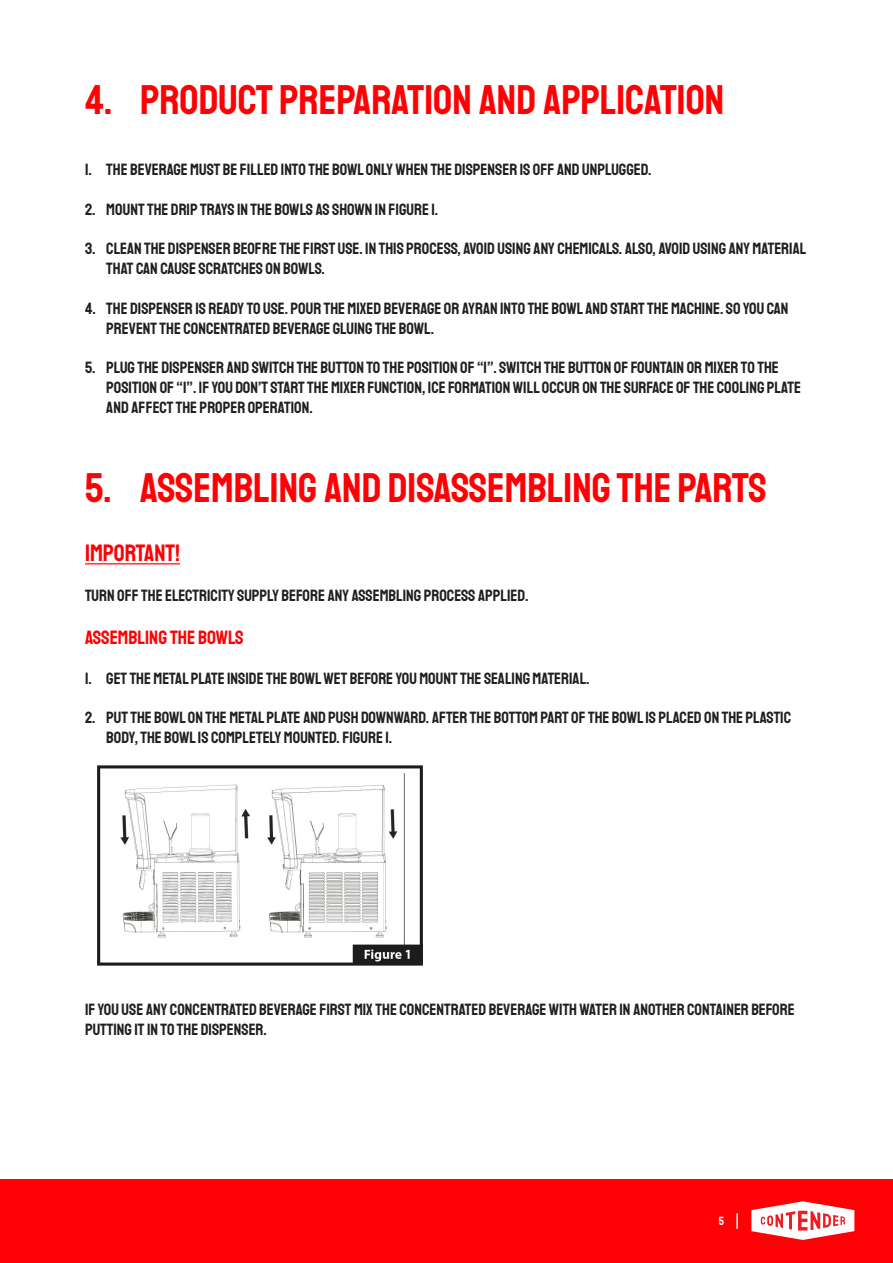
<style>
.page{position:relative;width:893px;height:1263px;background:#fff}
.page>*{position:absolute;margin:0;border:0;box-sizing:border-box;transform-origin:0 0}
.t1{font:42px "Staatliches";color:#ff0005}
.t2{font:24px "Staatliches";color:#ff0005}
.t3{font:19.5px "Staatliches";color:#ff0005}
.t4{font:16.5px/19.8px "Staatliches";color:#231f20}
.t5{font:12px "Staatliches";color:#fff}
</style>
<div class="page">
<div style="left:0;top:1179px;width:893px;height:84px;background:#ff0005"></div>
<svg style="left:751px;top:1201px;width:103px;height:39px"></svg>
<svg style="left:736px;top:1213px;width:2px;height:16px"></svg>
<hr style="left:85px;top:563px;width:95px;height:1px;background:#ff0005">
<img style="left:98px;top:765px;width:325px;height:200px">
<p class="t1" style="left:85px;top:72px;width:641px">4. PRODUCT PREPARATION AND APPLICATION</p>
<p class="t4" style="left:85px;top:159px;width:568px">1. THE BEVERAGE MUST BE FILLED INTO THE BOWL ONLY WHEN THE DISPENSER IS OFF AND UNPLUGGED.</p>
<p class="t4" style="left:85px;top:199px;width:355px">2. MOUNT THE DRIP TRAYS IN THE BOWLS AS SHOWN IN FIGURE 1.</p>
<p class="t4" style="left:106px;top:239px;width:701px;text-indent:-21px">3. CLEAN THE DISPENSER BEOFRE THE FIRST USE. IN THIS PROCESS, AVOID USING ANY CHEMICALS. ALSO, AVOID USING ANY MATERIAL<br>THAT CAN CAUSE SCRATCHES ON BOWLS.</p>
<p class="t4" style="left:106px;top:298px;width:684px;text-indent:-21px">4. THE DISPENSER IS READY TO USE. POUR THE MIXED BEVERAGE OR AYRAN INTO THE BOWL AND START THE MACHINE. SO YOU CAN<br>PREVENT THE CONCENTRATED BEVERAGE GLUING THE BOWL.</p>
<p class="t4" style="left:106px;top:357px;width:696px;text-indent:-21px">5. PLUG THE DISPENSER AND SWITCH THE BUTTON TO THE POSITION OF “1”. SWITCH THE BUTTON OF FOUNTAIN OR MIXER TO THE<br>POSITION OF “1”. IF YOU DON’T START THE MIXER FUNCTION, ICE FORMATION WILL OCCUR ON THE SURFACE OF THE COOLING PLATE<br>AND AFFECT THE PROPER OPERATION.</p>
<p class="t1" style="left:85px;top:460px;width:683px">5. ASSEMBLING AND DISASSEMBLING THE PARTS</p>
<p class="t2" style="left:85px;top:537px;width:97px">IMPORTANT!</p>
<p class="t4" style="left:85px;top:585px;width:445px">TURN OFF THE ELECTRICITY SUPPLY BEFORE ANY ASSEMBLING PROCESS APPLIED.</p>
<p class="t3" style="left:85px;top:625px;width:160px">ASSEMBLING THE BOWLS</p>
<p class="t4" style="left:85px;top:668px;width:506px">1. GET THE METAL PLATE INSIDE THE BOWL WET BEFORE YOU MOUNT THE SEALING MATERIAL.</p>
<p class="t4" style="left:106px;top:708px;width:686px;text-indent:-21px">2. PUT THE BOWL ON THE METAL PLATE AND PUSH DOWNWARD. AFTER THE BOTTOM PART OF THE BOWL IS PLACED ON THE PLASTIC<br>BODY, THE BOWL IS COMPLETELY MOUNTED. FIGURE 1.</p>
<p class="t4" style="left:85px;top:999px;width:711px">IF YOU USE ANY CONCENTRATED BEVERAGE FIRST MIX THE CONCENTRATED BEVERAGE WITH WATER IN ANOTHER CONTAINER BEFORE<br>PUTTING IT IN TO THE DISPENSER.</p>
<p class="t5" style="left:719px;top:1213px;width:7px">5</p>
</div>
